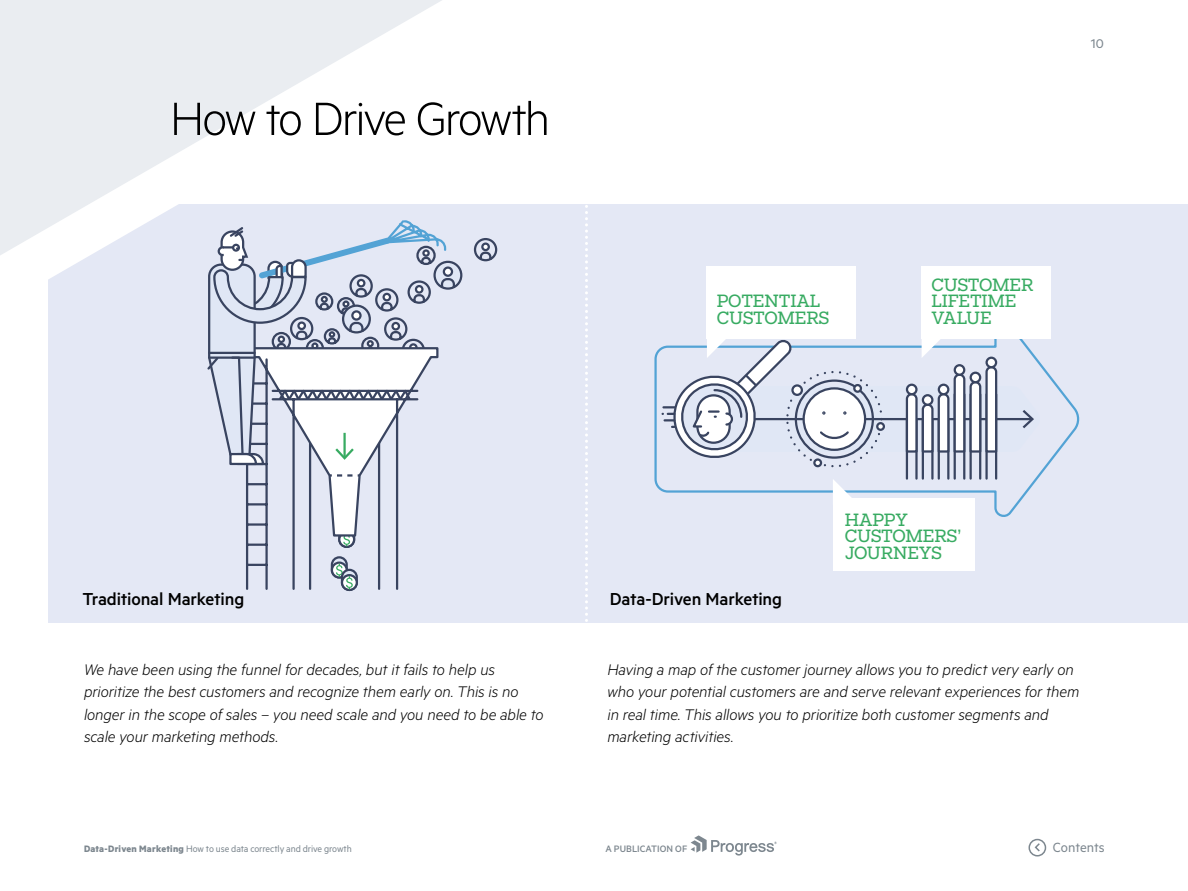
<style>
.page{position:relative;width:1188px;height:891px;background:#fff}
.page>*{position:absolute;margin:0;border:0;box-sizing:border-box;transform-origin:0 0}
.t1{font:300 52.5px "Metric";letter-spacing:-.04em;color:#000}
.t2{font:500 19.5px "Metric";letter-spacing:-.01em;color:#000}
.t3{font:18px/16.5px "Fakt Slab Pro";letter-spacing:-.015em;color:#38ab62}
.t4{font:italic 300 17.25px/22.5px "Metric";letter-spacing:-.005em;color:#000}
.t5{font:15px "Metric";letter-spacing:-.005em;color:#7d878f}
.t6{font:14.25px "Metric";color:#7d878f;scale:1.05 1}
.t7{font:10.5px "Metric";letter-spacing:-.01em;color:#7d878f}
.t8{font:500 10.5px "Metric";letter-spacing:.005em;color:#7d878f}
.s1{font-weight:700}
</style>
<div class="page">
<svg style="left:691px;top:835px;width:86px;height:21px"></svg>
<svg style="left:1028px;top:838px;width:19px;height:19px"></svg>
<div style="left:48px;top:204px;width:1140px;height:418px;background:#e4e8f5"></div>
<svg style="left:207px;top:238px;width:291px;height:353px"></svg>
<svg style="left:654px;top:316px;width:426px;height:203px"></svg>
<hr style="left:995px;top:394px;width:2px;height:85px;background:#394460">
<hr style="left:985px;top:394px;width:3px;height:85px;background:#394460">
<hr style="left:979px;top:394px;width:2px;height:85px;background:#394460">
<hr style="left:970px;top:394px;width:2px;height:85px;background:#394460">
<hr style="left:963px;top:394px;width:2px;height:85px;background:#394460">
<hr style="left:954px;top:394px;width:2px;height:85px;background:#394460">
<hr style="left:947px;top:420px;width:2px;height:59px;background:#394460">
<hr style="left:938px;top:420px;width:2px;height:59px;background:#394460">
<hr style="left:931px;top:420px;width:3px;height:59px;background:#394460">
<hr style="left:922px;top:420px;width:2px;height:59px;background:#394460">
<hr style="left:915px;top:420px;width:3px;height:59px;background:#394460">
<hr style="left:906px;top:420px;width:2px;height:59px;background:#394460">
<div style="left:922px;top:266px;width:129px;height:72px;background:#fff"></div>
<div style="left:707px;top:266px;width:149px;height:72px;background:#fff"></div>
<div style="left:833px;top:499px;width:141px;height:72px;background:#fff"></div>
<svg style="left:833px;top:479px;width:26px;height:20px"></svg>
<svg style="left:660px;top:332px;width:381px;height:132px"></svg>
<svg style="left:792px;top:385px;width:10px;height:10px"></svg>
<div style="left:791px;top:384px;width:12px;height:12px;border:2px solid #394460;border-radius:50%"></div>
<div style="left:877px;top:423px;width:7px;height:7px;background:#fff;border-radius:50%"></div>
<div style="left:876px;top:422px;width:9px;height:9px;border:2px solid #394460;border-radius:50%"></div>
<div style="left:814px;top:460px;width:7px;height:6px;background:#fff;border-radius:50%"></div>
<div style="left:813px;top:458px;width:9px;height:9px;border:2px solid #394460;border-radius:50%"></div>
<div style="left:854px;top:385px;width:7px;height:7px;background:#fff;border-radius:50%"></div>
<div style="left:853px;top:384px;width:9px;height:9px;border:2px solid #394460;border-radius:50%"></div>
<svg style="left:48px;top:256px;width:40px;height:23px"></svg>
<svg style="left:0;top:0;width:443px;height:256px;fill:#eaedf1"></svg>
<svg style="left:585px;top:205px;width:3px;height:418px"></svg>
<h1 class="t1" style="left:170px;top:88px;width:381px">How to Drive Growth</h1>
<p class="t3" style="left:717px;top:293px;width:114px">POTENTIAL<br>CUSTOMERS</p>
<p class="t6" style="left:1091px;top:35px;width:14px">10</p>
<p class="t3" style="left:931px;top:276px;width:104px">CUSTOMER<br>LIFETIME<br>VALUE</p>
<p class="t2" style="left:82px;top:588px;width:163px">Traditional Marketing</p>
<p class="t2" style="left:610px;top:588px;width:174px">Data-Driven Marketing</p>
<p class="t3" style="left:845px;top:511px;width:118px">HAPPY<br>CUSTOMERS’<br>JOURNEYS</p>
<p class="t4" style="left:84px;top:658px;width:461px">We have been using the funnel for decades, but it fails to help us prioritize the best customers and recognize them early on. This is no longer in the scope of sales – you need scale and you need to be able to scale your marketing methods.</p>
<p class="t4" style="left:608px;top:658px;width:473px">Having a map of the customer journey allows you to predict very early on who your potential customers are and serve relevant experiences for them in real time. This allows you to prioritize both customer segments and marketing activities.</p>
<p class="t7" style="left:84px;top:843px;width:269px"><span class="s1">Data-Driven Marketing</span> How to use data correctly and drive growth</p>
<p class="t8" style="left:605px;top:843px;width:83px">A PUBLICATION OF</p>
<p class="t5" style="left:1053px;top:839px;width:53px">Contents</p>
</div>
